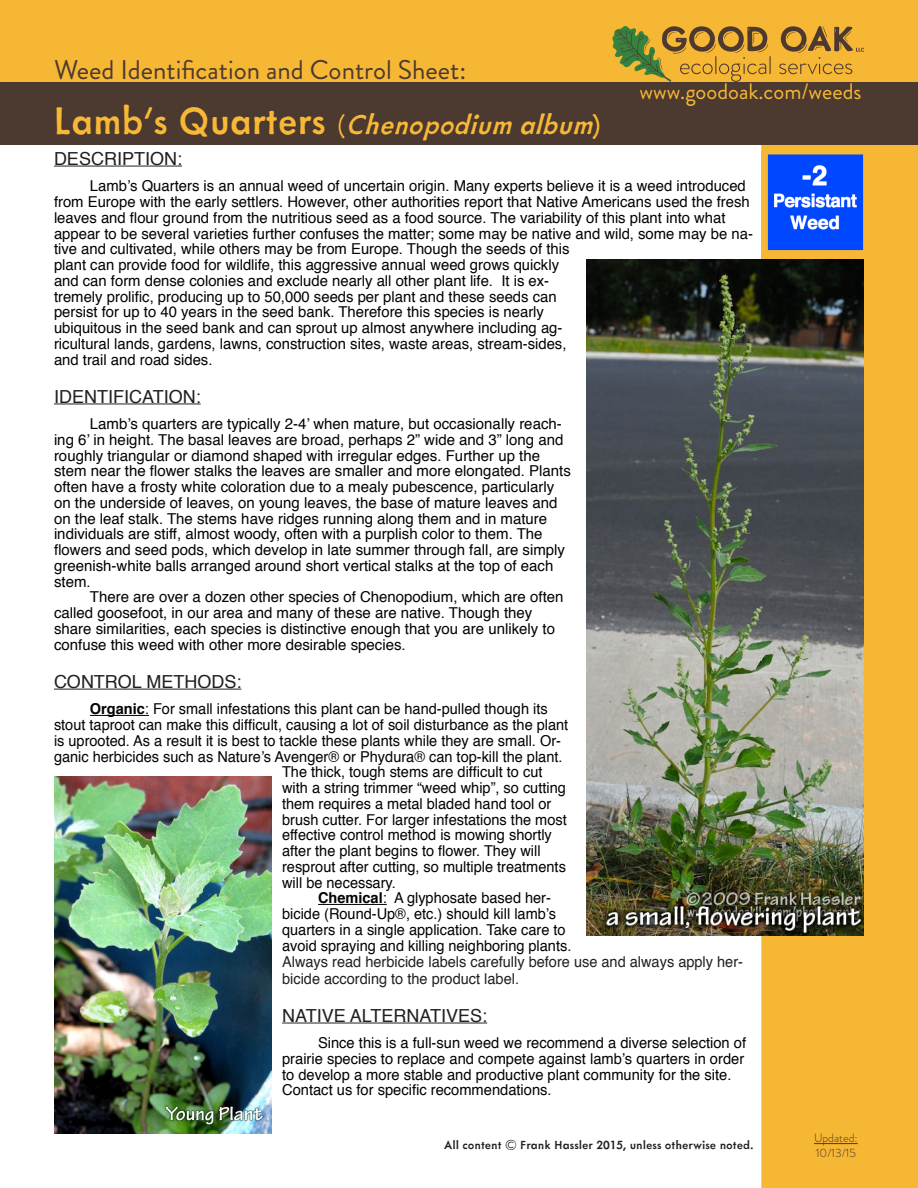
<style>
.page{position:relative;width:918px;height:1188px;background:#fff}
.page>*{position:absolute;margin:0;border:0;box-sizing:border-box;transform-origin:0 0}
.Main_Title{font:italic 500 31.5px "Metallophile Sp 8";color:#f7b835;scale:.95 1}
.Main_Title-2{font:27px "Brandon Grotesque";color:#4c392f}
.Body_Text{font:22.5px "Brandon Grotesque";color:#f7b835}
.sub-header{font:18px "Helvetica";color:#231f20}
.Text{font:15px/15.8px "Helvetica";color:#010203}
.sub-header-2{font:500 13.5px "Metallophile Sp 8";color:#231f20}
.sub-header-3{font:300 12px "Brandon Grotesque";color:#4c392f}
.s1{font-style:normal;font-size:44.1px}
.s2{font-style:normal}
.s3{font-weight:700}
.s4{color:#231f20}
</style>
<div class="page">
<div style="left:2px;top:2px;width:914px;height:112px;background:#f6b735"></div>
<div style="left:0;top:0;width:918px;height:117px;border:6px solid #f6b735"></div>
<div style="left:764px;top:2px;width:152px;height:1184px;background:#f6b735"></div>
<div style="left:761px;top:0;width:157px;height:1188px;border:6px solid #f6b735"></div>
<hr style="left:54px;top:166px;width:128px;height:1px;background:#231f20">
<hr style="left:54px;top:404px;width:147px;height:1px;background:#231f20">
<hr style="left:54px;top:689px;width:187px;height:1px;background:#231f20">
<hr style="left:90px;top:715px;width:59px;height:1px;background:#010203">
<hr style="left:318px;top:904px;width:69px;height:1px;background:#010203">
<hr style="left:282px;top:1023px;width:205px;height:1px;background:#231f20">
<div style="left:761px;top:151px;width:108px;height:108px;background:#f6b735"></div>
<img style="left:767px;top:154px;width:97px;height:97px">
<hr style="left:814px;top:1143px;width:44px;height:1px;background:#4c392f">
<div style="left:0;top:83px;width:918px;height:62px;background:#4c392f"></div>
<svg style="left:779px;top:26px;width:85px;height:48px"></svg>
<svg style="left:612px;top:26px;width:159px;height:56px"></svg>
<img style="left:587px;top:259px;width:277px;height:676px">
<img style="left:54px;top:777px;width:217px;height:357px">
<p class="Main_Title-2" style="left:54px;top:51px;width:414px">Weed Identification and Control Sheet:</p>
<p class="Main_Title" style="left:54px;top:105px;width:578px"><span class="s1">L a m b ’ s Q u a rt e rs</span> <span class="s2">(</span> Chenopodium album<span class="s2">)</span></p>
<p class="Body_Text" style="left:640px;top:76px;width:223px">www.goodoak.com/weeds</p>
<p class="sub-header" style="left:54px;top:145px;width:130px">DESCRIPTION:</p>
<p class="Text" style="left:54px;top:179px;width:700px;text-indent:36px">Lamb’s Quarters is an annual weed of uncertain origin. Many experts believe it is a weed introduced from Europe with the early settlers. However, other authorities report that Native Americans used the fresh leaves and flour ground from the nutritious seed as a food source. The variability of this plant into what appear to be several varieties further confuses the matter; some may be native and wild, some may be na&shy;tive and cultivated, while others may be from Europe. Though the seeds of this<br>plant can provide food for wildlife, this aggressive annual weed grows quickly<br>and can form dense colonies and exclude nearly all other plant life. It is ex-<br>tremely prolific, producing up to 50,000 seeds per plant and these seeds can<br>persist for up to 40 years in the seed bank. Therefore this species is nearly<br>ubiquitous in the seed bank and can sprout up almost anywhere including ag-<br>ricultural lands, gardens, lawns, construction sites, waste areas, stream-sides,<br>and trail and road sides.</p>
<p class="sub-header" style="left:54px;top:382px;width:148px">IDENTIFICATION:</p>
<p class="Text" style="left:54px;top:416px;width:518px;text-indent:36px">Lamb’s quarters are typically 2-4’ when mature, but occasionally reach&shy;ing 6’ in height. The basal leaves are broad, perhaps 2” wide and 3” long and roughly triangular or diamond shaped with irregular edges. Further up the stem near the flower stalks the leaves are smaller and more elongated. Plants often have a frosty white coloration due to a mealy pubescence, particularly on the underside of leaves, on young leaves, the base of mature leaves and on the leaf stalk. The stems have ridges running along them and in mature individuals are stiff, almost woody, often with a purplish color to them. The flowers and seed pods, which develop in late summer through fall, are simply greenish-white balls arranged around short vertical stalks at the top of each stem.</p>
<p class="Text" style="left:54px;top:590px;width:511px;text-indent:36px">There are over a dozen other species of Chenopodium, which are often called goosefoot, in our area and many of these are native. Though they share similarities, each species is distinctive enough that you are unlikely to confuse this weed with other more desirable species.</p>
<p class="sub-header" style="left:54px;top:668px;width:189px">CONTROL METHODS:</p>
<p class="Text" style="left:90px;top:702px;width:459px"><span class="s3">Organic</span>: For small infestations this plant can be hand-pulled though its</p>
<p class="Text" style="left:54px;top:717px;width:516px">stout taproot can make this difficult, causing a lot of soil disturbance as the plant</p>
<p class="Text" style="left:54px;top:733px;width:509px">is uprooted. As a result it is best to tackle these plants while they are small. Or-</p>
<p class="Text" style="left:54px;top:749px;width:510px">ganic herbicides such as Nature’s Avenger® or Phydura® can top-kill the plant.</p>
<p class="Text" style="left:282px;top:765px;width:262px">The thick, tough stems are difficult to cut</p>
<p class="Text" style="left:282px;top:780px;width:285px">with a string trimmer “weed whip”, so cutting</p>
<p class="Text" style="left:282px;top:796px;width:271px">them requires a metal bladed hand tool or</p>
<p class="Text" style="left:282px;top:812px;width:286px">brush cutter. For larger infestations the most</p>
<p class="Text" style="left:282px;top:828px;width:271px">effective control method is mowing shortly</p>
<p class="Text" style="left:282px;top:843px;width:260px">after the plant begins to flower. They will</p>
<p class="Text" style="left:282px;top:859px;width:285px">resprout after cutting, so multiple treatments</p>
<p class="Text" style="left:282px;top:875px;width:115px">will be necessary.</p>
<p class="Text" style="left:282px;top:890px;width:462px;text-indent:36px"><span class="s3">Chemical</span>: A glyphosate based her-<br>bicide (Round-Up®, etc.) should kill lamb’s<br>quarters in a single application. Take care to<br>avoid spraying and killing neighboring plants.<br><span class="s4">Always read herbicide labels carefully before use and always apply her&shy;bicide according to the product label.</span></p>
<p class="sub-header" style="left:282px;top:1001px;width:207px">NATIVE ALTERNATIVES:</p>
<p class="Text" style="left:282px;top:1036px;width:466px;text-indent:36px">Since this is a full-sun weed we recommend a diverse selection of prairie species to replace and compete against lamb’s quarters in order to develop a more stable and productive plant community for the site.<br>Contact us for specific recommendations.</p>
<p class="sub-header-2" style="left:444px;top:1137px;width:311px">All content © Frank Hassler 2015, unless otherwise noted.</p>
<p class="sub-header-3" style="left:814px;top:1130px;width:45px">Updated:</p>
<p class="sub-header-3" style="left:816px;top:1145px;width:42px">10/13/15</p>
</div>
